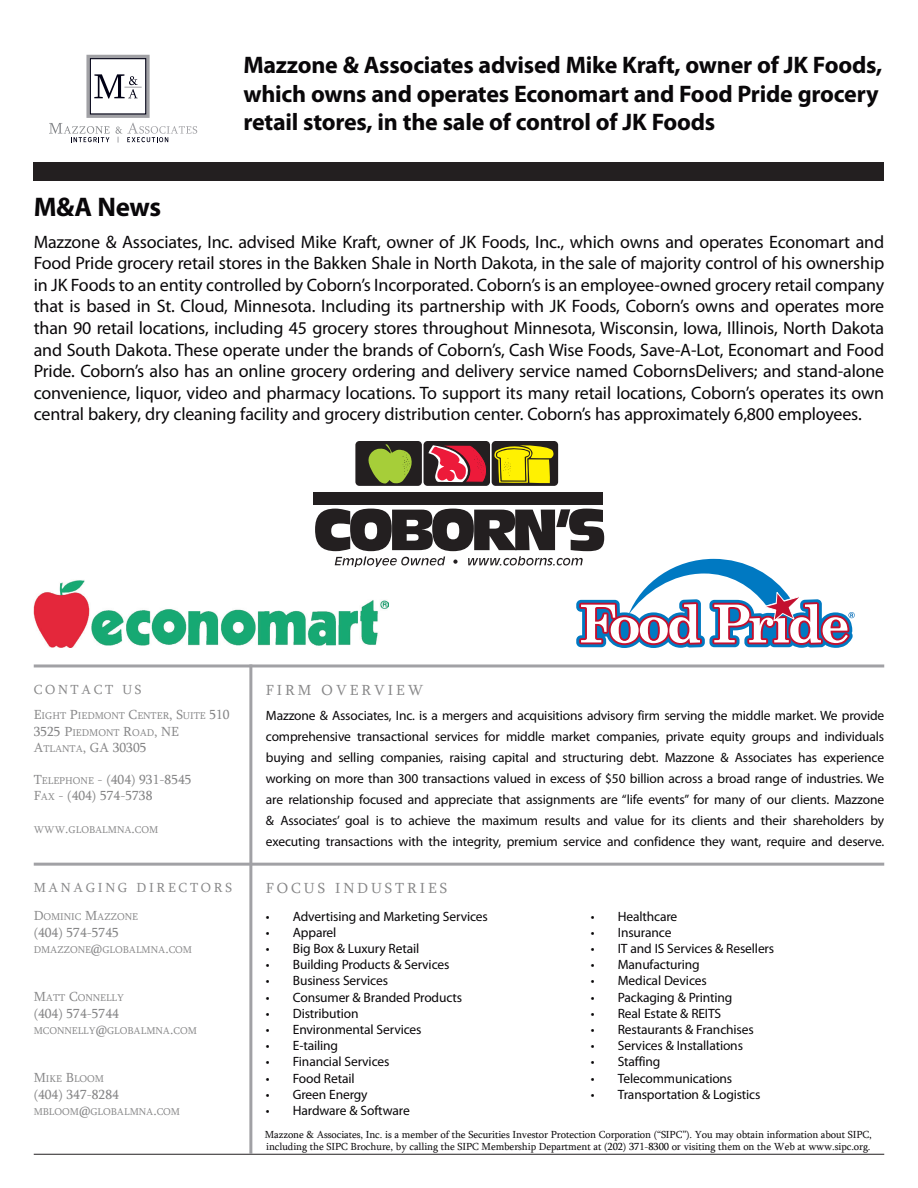
<style>
.page{position:relative;width:918px;height:1188px;background:#fff}
.page>*{position:absolute;margin:0;border:0;box-sizing:border-box;transform-origin:0 0}
.t1{font:700 27px "Myriad Pro";color:#090709}
.t2{font:700 24px/28.8px "Myriad Pro";letter-spacing:-.01em;color:#090709}
.t3{font:18px/21.6px "Myriad Pro";letter-spacing:-.01em;color:#090709;text-align:justify}
.t4{font:15px "Sylfaen";letter-spacing:.2em;color:#868687}
.t5{font:13.5px/21px "Myriad Pro";letter-spacing:-.01em;color:#090709;text-align:justify}
.t6{font:13.5px/16.2px "Sylfaen";color:#868687}
.t7{font:13.5px "Sylfaen";letter-spacing:.2em;color:#868687}
.t8{font:10.5px/12.6px "Sylfaen";letter-spacing:-.01em;color:#090709}
.t9{font:10.2px/16.2px "Sylfaen";color:#868687}
.s1{font-size:13.5px}
.s2{font-size:10.2px}
</style>
<div class="page">
<div style="left:86px;top:55px;width:64px;height:63px;background:#fff;border:4px solid #a1a1a5"></div>
<svg style="left:94px;top:74px;width:48px;height:25px"></svg>
<div style="left:90px;top:58px;width:56px;height:56px;border:1px solid #000015"></div>
<svg style="left:49px;top:123px;width:60px;height:19px"></svg>
<svg style="left:116px;top:123px;width:81px;height:20px"></svg>
<div style="left:34px;top:162px;width:850px;height:18px;background:#231f20"></div>
<hr style="left:34px;top:863px;width:850px;height:3px;background:#a1a1a5">
<hr style="left:34px;top:664px;width:850px;height:3px;background:#a1a1a5">
<hr style="left:34px;top:1154px;width:850px;height:1px;background:#231f20">
<hr style="left:249px;top:664px;width:3px;height:490px;background:#a1a1a5">
<div style="left:355px;top:441px;width:67px;height:45px;background:#231f20;border-radius:4px"></div>
<div style="left:424px;top:441px;width:66px;height:45px;background:#231f20;border-radius:4px"></div>
<div style="left:492px;top:441px;width:66px;height:45px;background:#231f20;border-radius:4px"></div>
<svg style="left:368px;top:444px;width:44px;height:40px"></svg>
<svg style="left:428px;top:445px;width:59px;height:38px"></svg>
<svg style="left:494px;top:445px;width:60px;height:38px"></svg>
<div style="left:314px;top:492px;width:289px;height:12px;background:#231f20"></div>
<svg style="left:315px;top:509px;width:540px;height:139px"></svg>
<img style="left:34px;top:580px;width:355px;height:68px">
<h2 class="t2" style="left:243px;top:49px;width:640px">Mazzone &amp; Associates advised Mike Kraft, owner of JK Foods, which owns and operates Economart and Food Pride grocery retail stores, in the sale of control of JK Foods</h2>
<h1 class="t1" style="left:34px;top:189px;width:129px">M&amp;A News</h1>
<p class="t3" style="left:34px;top:230px;width:852px">Mazzone &amp; Associates, Inc. advised Mike Kraft, owner of JK Foods, Inc., which owns and operates Economart and Food Pride grocery retail stores in the Bakken Shale in North Dakota, in the sale of majority control of his ownership in JK Foods to an entity controlled by Coborn’s Incorporated. Coborn’s is an employee-owned grocery retail company that is based in St. Cloud, Minnesota. Including its partnership with JK Foods, Coborn’s owns and operates more than 90 retail locations, including 45 grocery stores throughout Minnesota, Wisconsin, Iowa, Illinois, North Dakota and South Dakota. These operate under the brands of Coborn’s, Cash Wise Foods, Save-A-Lot, Economart and Food Pride. Coborn’s also has an online grocery ordering and delivery service named CobornsDelivers; and stand-alone convenience, liquor, video and pharmacy locations. To support its many retail locations, Coborn’s operates its own central bakery, dry cleaning facility and grocery distribution center. Coborn’s has approximately 6,800 employees.</p>
<p class="t7" style="left:34px;top:680px;width:109px">CONTACT US</p>
<p class="t9" style="left:34px;top:708px;width:197px"><span class="s1">E</span>IGHT <span class="s1">P</span>IEDMONT <span class="s1">C</span>ENTER<span class="s1">, S</span>UITE <span class="s1">510<br>3525 P</span>IEDMONT <span class="s1">R</span>OAD<span class="s1">, NE</span></p>
<p class="t6" style="left:34px;top:739px;width:114px">A<span class="s2">TLANTA</span>, GA 30305</p>
<p class="t6" style="left:34px;top:771px;width:159px">T<span class="s2">ELEPHONE</span> - (404) 931-8545<br>F<span class="s2">AX</span> - (404) 574-5738</p>
<p class="t9" style="left:34px;top:821px;width:126px">WWW<span class="s1">.</span>GLOBALMNA<span class="s1">.</span>COM</p>
<p class="t7" style="left:34px;top:878px;width:200px">MANAGING DIRECTORS</p>
<p class="t9" style="left:34px;top:909px;width:105px"><span class="s1">D</span>OMINIC <span class="s1">M</span>AZZONE</p>
<p class="t6" style="left:34px;top:924px;width:87px">(404) 574-5745</p>
<p class="t9" style="left:34px;top:941px;width:160px">DMAZZONE<span class="s1">@</span>GLOBALMNA<span class="s1">.</span>COM</p>
<p class="t9" style="left:34px;top:990px;width:92px"><span class="s1">M</span>ATT <span class="s1">C</span>ONNELLY</p>
<p class="t6" style="left:34px;top:1005px;width:87px">(404) 574-5744</p>
<p class="t9" style="left:34px;top:1022px;width:165px">MCONNELLY<span class="s1">@</span>GLOBALMNA<span class="s1">.</span>COM</p>
<p class="t9" style="left:34px;top:1071px;width:72px"><span class="s1">M</span>IKE <span class="s1">B</span>LOOM</p>
<p class="t6" style="left:34px;top:1086px;width:87px">(404) 347-8284</p>
<p class="t9" style="left:34px;top:1103px;width:148px">MBLOOM<span class="s1">@</span>GLOBALMNA<span class="s1">.</span>COM</p>
<p class="t4" style="left:266px;top:680px;width:159px">FIRM OVERVIEW</p>
<p class="t5" style="left:266px;top:704px;width:620px">Mazzone &amp; Associates, Inc. is a mergers and acquisitions advisory firm serving the middle market. We provide comprehensive transactional services for middle market companies, private equity groups and individuals buying and selling companies, raising capital and structuring debt. Mazzone &amp; Associates has experience working on more than 300 transactions valued in excess of $50 billion across a broad range of industries. We are relationship focused and appreciate that assignments are “life events” for many of our clients. Mazzone &amp; Associates’ goal is to achieve the maximum results and value for its clients and their shareholders by executing transactions with the integrity, premium service and confidence they want, require and deserve.</p>
<p class="t4" style="left:266px;top:878px;width:183px">FOCUS INDUSTRIES</p>
<p class="t5" style="left:591px;top:905px;width:88px">• Healthcare</p>
<p class="t5" style="left:591px;top:922px;width:82px">• Insurance</p>
<p class="t5" style="left:591px;top:938px;width:185px">• IT and IS Services &amp; Resellers</p>
<p class="t5" style="left:591px;top:954px;width:110px">• Manufacturing</p>
<p class="t5" style="left:591px;top:970px;width:118px">• Medical Devices</p>
<p class="t5" style="left:591px;top:986px;width:143px">• Packaging &amp; Printing</p>
<p class="t5" style="left:591px;top:1003px;width:132px">• Real Estate &amp; REITS</p>
<p class="t5" style="left:591px;top:1019px;width:165px">• Restaurants &amp; Franchises</p>
<p class="t5" style="left:591px;top:1035px;width:154px">• Services &amp; Installations</p>
<p class="t5" style="left:591px;top:1051px;width:71px">• Staffing</p>
<p class="t5" style="left:591px;top:1067px;width:143px">• Telecommunications</p>
<p class="t5" style="left:591px;top:1084px;width:171px">• Transportation &amp; Logistics</p>
<p class="t8" style="left:265px;top:1128px;width:608px">Mazzone &amp; Associates, Inc. is a member of the Securities Investor Protection Corporation (“SIPC”). You may obtain information about SIPC, including the SIPC Brochure, by calling the SIPC Membership Department at (202) 371-8300 or visiting them on the Web at www.sipc.org.</p>
<p class="t5" style="left:266px;top:905px;width:223px">• Advertising and Marketing Services</p>
<p class="t5" style="left:266px;top:922px;width:72px">• Apparel</p>
<p class="t5" style="left:266px;top:938px;width:155px">• Big Box &amp; Luxury Retail</p>
<p class="t5" style="left:266px;top:954px;width:185px">• Building Products &amp; Services</p>
<p class="t5" style="left:266px;top:970px;width:124px">• Business Services</p>
<p class="t5" style="left:266px;top:986px;width:198px">• Consumer &amp; Branded Products</p>
<p class="t5" style="left:266px;top:1003px;width:94px">• Distribution</p>
<p class="t5" style="left:266px;top:1019px;width:157px">• Environmental Services</p>
<p class="t5" style="left:266px;top:1035px;width:74px">• E-tailing</p>
<p class="t5" style="left:266px;top:1051px;width:125px">• Financial Services</p>
<p class="t5" style="left:266px;top:1067px;width:90px">• Food Retail</p>
<p class="t5" style="left:266px;top:1084px;width:103px">• Green Energy</p>
<p class="t5" style="left:266px;top:1100px;width:145px">• Hardware &amp; Software</p>
</div>
